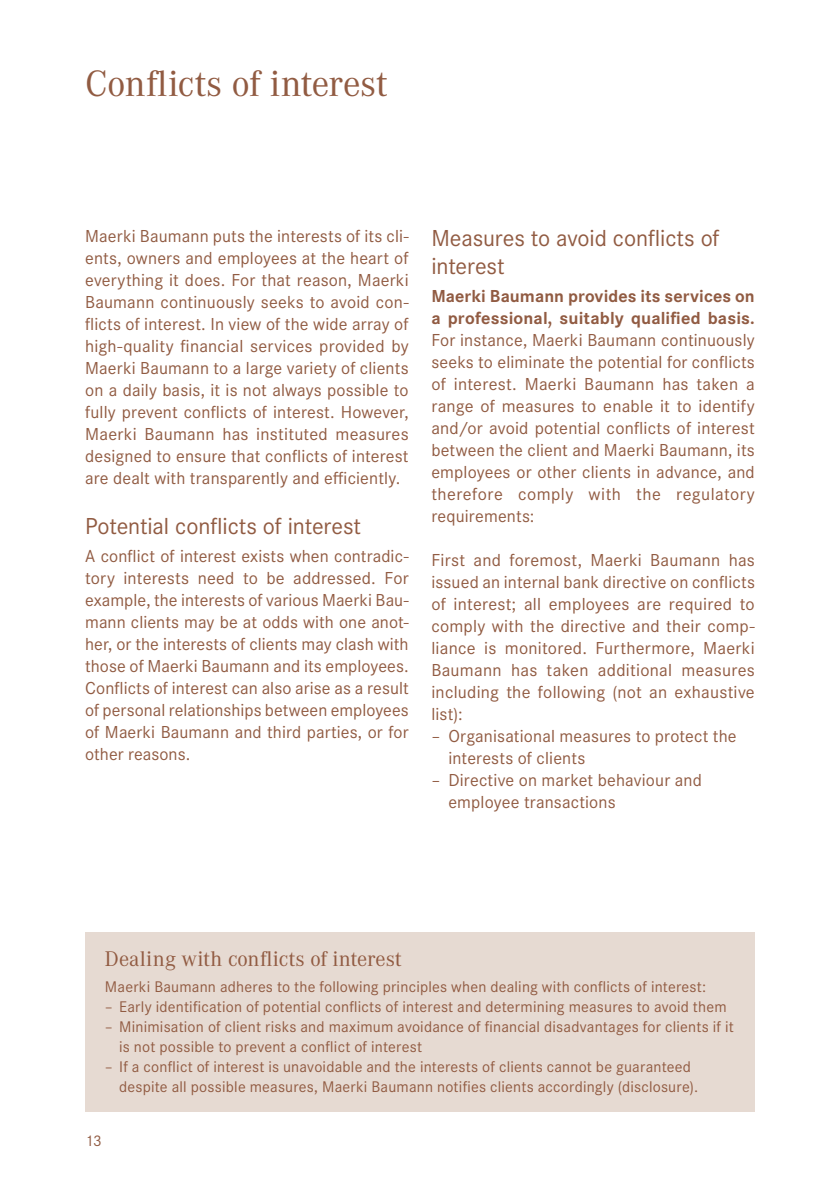
<style>
.page{position:relative;width:840px;height:1191px;background:#fff}
.page>*{position:absolute;margin:0;border:0;box-sizing:border-box;transform-origin:0 0}
.t1{font:38px "Corporate A";letter-spacing:-.01em;color:#915b42}
.t2{font:24px/28px "Corporate S";letter-spacing:-.005em;color:#915b42}
.t3{font:22px "Corporate A";letter-spacing:.005em;color:#915b42}
.t4{font:18px/22px "Corporate S";letter-spacing:.01em;color:#915b42;text-align:justify}
.t5{font:700 18px/22px "Corporate S";letter-spacing:.005em;color:#915b42}
.t6{font:16px/20px "Corporate S";letter-spacing:.015em;color:#915b42}
</style>
<div class="page">
<div style="left:85px;top:931px;width:669px;height:180px;background:#e6dad2"></div>
<h1 class="t1" style="left:85px;top:63px;width:304px">Conflicts of interest</h1>
<p class="t4" style="left:85px;top:225px;width:325px">Maerki Baumann puts the interests of its cli&shy;ents, owners and employees at the heart of everything it does. For that reason, Maerki Baumann continuously seeks to avoid con&shy;flicts of interest. In view of the wide array of high-quality financial services provided by Maerki Baumann to a large variety of clients on a daily basis, it is not always possible to fully prevent conflicts of interest. However, Maerki Baumann has instituted measures designed to ensure that conflicts of interest are dealt with transparently and efficiently.</p>
<h2 class="t2" style="left:85px;top:512px;width:277px">Potential conflicts of interest</h2>
<p class="t4" style="left:85px;top:545px;width:325px">A conflict of interest exists when contradic&shy;tory interests need to be addressed. For example, the interests of various Maerki Bau&shy;mann clients may be at odds with one anot&shy;her, or the interests of clients may clash with those of Maerki Baumann and its employees.<br>Conflicts of interest can also arise as a result of personal relationships between employees of Maerki Baumann and third parties, or for other reasons.</p>
<h2 class="t2" style="left:431px;top:224px;width:289px">Measures to avoid conflicts of interest</h2>
<p class="t5" style="left:431px;top:285px;width:325px">Maerki Baumann provides its services on a professional, suitably qualified basis.</p>
<p class="t4" style="left:431px;top:329px;width:325px">For instance, Maerki Baumann continuously seeks to eliminate the potential for conflicts of interest. Maerki Baumann has taken a range of measures to enable it to identify and/or avoid potential conflicts of interest between the client and Maerki Baumann, its employees or other clients in advance, and therefore comply with the regulatory requirements:</p>
<p class="t4" style="left:431px;top:549px;width:325px">First and foremost, Maerki Baumann has issued an internal bank directive on conflicts of interest; all employees are required to comply with the directive and their comp&shy;liance is monitored. Furthermore, Maerki Baumann has taken additional measures including the following (not an exhaustive list):</p>
<p class="t4" style="left:448px;top:725px;width:289px;text-indent:-17px">– Organisational measures to protect the interests of clients</p>
<p class="t4" style="left:448px;top:769px;width:255px;text-indent:-17px">– Directive on market behaviour and employee transactions</p>
<p class="t3" style="left:105px;top:946px;width:298px">Dealing with conflicts of interest</p>
<p class="t6" style="left:105px;top:976px;width:602px">Maerki Baumann adheres to the following principles when dealing with conflicts of interest:</p>
<p class="t6" style="left:105px;top:996px;width:623px">– Early identification of potential conflicts of interest and determining measures to avoid them</p>
<p class="t6" style="left:119px;top:1016px;width:616px;text-indent:-14px">– Minimisation of client risks and maximum avoidance of financial disadvantages for clients if it is not possible to prevent a conflict of interest</p>
<p class="t6" style="left:119px;top:1056px;width:580px;text-indent:-14px">– If a conflict of interest is unavoidable and the interests of clients cannot be guaranteed despite all possible measures, Maerki Baumann notifies clients accordingly (disclosure).</p>
<p class="t6" style="left:85px;top:1130px;width:18px">13</p>
</div>
